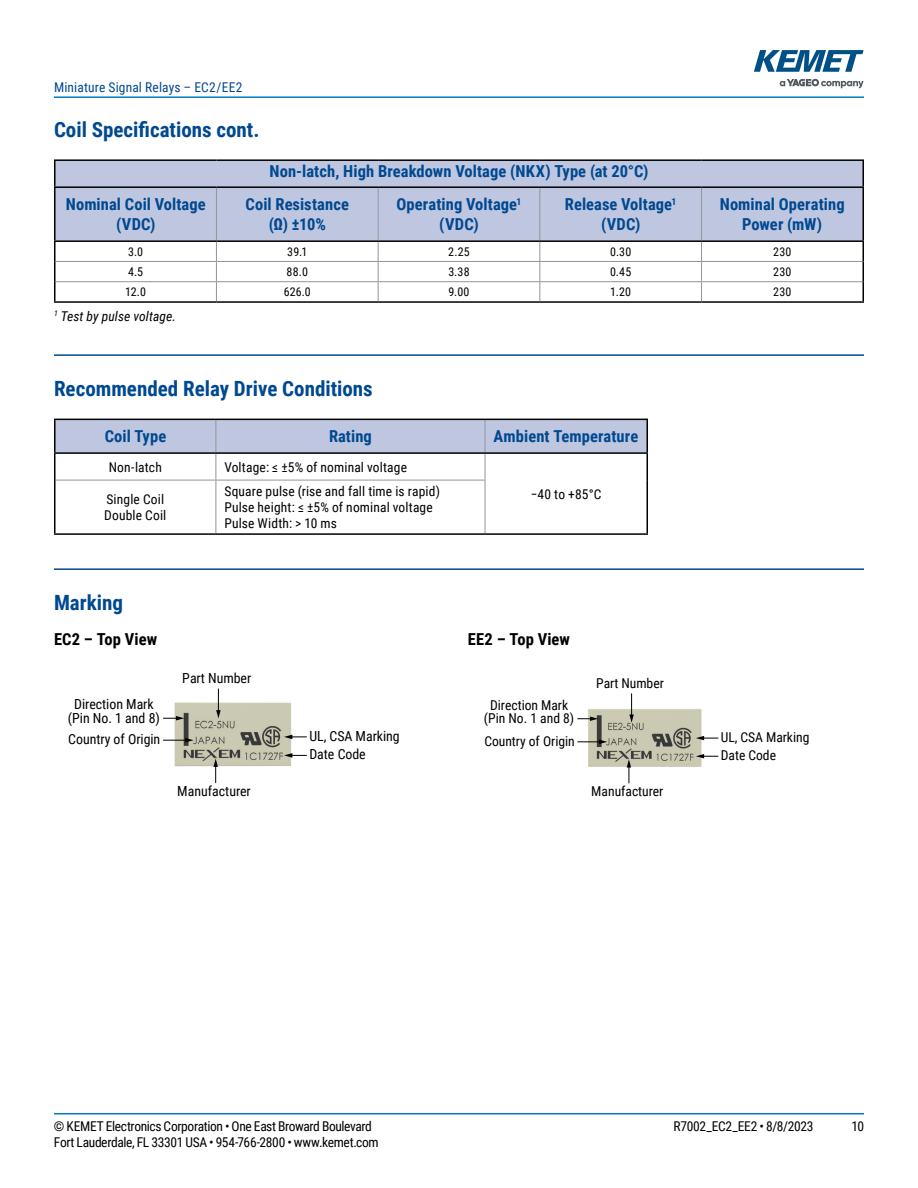
<style>
.page{position:relative;width:918px;height:1188px;background:#fff}
.page>*{position:absolute;margin:0;border:0;box-sizing:border-box;transform-origin:0 0}
.t1{font:700 21px "Roboto Condensed";color:#004990}
.t2{font:700 16.5px/19.8px "Roboto Condensed";letter-spacing:.005em;color:#004990;text-align:center}
.t3{font:700 16.5px "Roboto Condensed";color:#000}
.t4{font:13.95px/14px "Roboto Condensed";color:#000;text-align:center}
.t5{font:13.65px/13.6px "Roboto Condensed";color:#000;text-align:center}
.t6{font:13.5px/16.2px "Roboto Condensed";letter-spacing:.005em;color:#000}
.t7{font:13.5px "Roboto Condensed";letter-spacing:-.025em;color:#000}
.t8{font:13.5px "Roboto Condensed";letter-spacing:.01em;color:#004990}
.t9{font:13.5px "Roboto Condensed";letter-spacing:-.02em;color:#000}
.t10{font:italic 13.5px "Roboto Condensed";letter-spacing:.01em;color:#000}
.t11{font:12px "Roboto Condensed";letter-spacing:.02em;color:#000}
</style>
<div class="page">
<hr style="left:54px;top:1113px;width:810px;height:2px;background:#007dc3">
<hr style="left:54px;top:96px;width:810px;height:2px;background:#007dc3">
<svg style="left:780px;top:79px;width:84px;height:9px"></svg>
<svg style="left:754px;top:50px;width:110px;height:22px"></svg>
<hr style="left:54px;top:354px;width:810px;height:2px;background:#004990">
<hr style="left:54px;top:568px;width:810px;height:2px;background:#004990">
<div style="left:56px;top:161px;width:806px;height:79px;background:#bfc6e0"></div>
<hr style="left:216px;top:188px;width:1px;height:52px;background:#939598">
<hr style="left:378px;top:188px;width:1px;height:52px;background:#939598">
<hr style="left:539px;top:188px;width:1px;height:52px;background:#939598">
<svg style="left:216px;top:242px;width:1px;height:59px"></svg>
<svg style="left:378px;top:242px;width:1px;height:59px"></svg>
<svg style="left:539px;top:242px;width:1px;height:59px"></svg>
<svg style="left:701px;top:242px;width:1px;height:59px"></svg>
<hr style="left:701px;top:188px;width:1px;height:52px;background:#939598">
<hr style="left:56px;top:261px;width:160px;height:1px;background:#939598">
<hr style="left:216px;top:261px;width:162px;height:1px;background:#939598">
<hr style="left:378px;top:261px;width:162px;height:1px;background:#939598">
<hr style="left:540px;top:261px;width:162px;height:1px;background:#939598">
<hr style="left:702px;top:261px;width:161px;height:1px;background:#939598">
<hr style="left:56px;top:281px;width:160px;height:1px;background:#939598">
<hr style="left:216px;top:281px;width:162px;height:1px;background:#939598">
<hr style="left:378px;top:281px;width:162px;height:1px;background:#939598">
<hr style="left:540px;top:281px;width:162px;height:1px;background:#939598">
<hr style="left:702px;top:281px;width:161px;height:1px;background:#939598">
<hr style="left:54px;top:186px;width:162px;height:2px;background:#000">
<hr style="left:216px;top:186px;width:162px;height:2px;background:#000">
<hr style="left:378px;top:186px;width:162px;height:2px;background:#000">
<hr style="left:540px;top:186px;width:162px;height:2px;background:#000">
<hr style="left:702px;top:186px;width:162px;height:2px;background:#000">
<hr style="left:54px;top:159px;width:162px;height:2px;background:#000">
<hr style="left:54px;top:161px;width:2px;height:25px;background:#000">
<hr style="left:216px;top:159px;width:162px;height:2px;background:#000">
<hr style="left:378px;top:159px;width:162px;height:2px;background:#000">
<hr style="left:540px;top:159px;width:162px;height:2px;background:#000">
<hr style="left:702px;top:159px;width:162px;height:2px;background:#000">
<hr style="left:862px;top:161px;width:2px;height:25px;background:#000">
<hr style="left:54px;top:188px;width:2px;height:52px;background:#000">
<hr style="left:862px;top:188px;width:2px;height:52px;background:#000">
<hr style="left:54px;top:240px;width:162px;height:2px;background:#000">
<hr style="left:216px;top:240px;width:162px;height:2px;background:#000">
<hr style="left:378px;top:240px;width:162px;height:2px;background:#000">
<hr style="left:540px;top:240px;width:162px;height:2px;background:#000">
<hr style="left:702px;top:240px;width:162px;height:2px;background:#000">
<svg style="left:54px;top:242px;width:2px;height:19px"></svg>
<svg style="left:862px;top:242px;width:2px;height:19px"></svg>
<hr style="left:54px;top:261px;width:2px;height:21px;background:#000">
<hr style="left:862px;top:261px;width:2px;height:21px;background:#000">
<svg style="left:54px;top:282px;width:2px;height:19px"></svg>
<svg style="left:862px;top:282px;width:2px;height:19px"></svg>
<hr style="left:54px;top:301px;width:162px;height:2px;background:#000">
<hr style="left:216px;top:301px;width:162px;height:2px;background:#000">
<hr style="left:378px;top:301px;width:162px;height:2px;background:#000">
<hr style="left:540px;top:301px;width:162px;height:2px;background:#000">
<hr style="left:702px;top:301px;width:162px;height:2px;background:#000">
<svg style="left:56px;top:420px;width:590px;height:60px"></svg>
<hr style="left:216px;top:480px;width:1px;height:53px;background:#939598">
<hr style="left:485px;top:480px;width:1px;height:53px;background:#939598">
<hr style="left:485px;top:420px;width:1px;height:32px;background:#939598">
<hr style="left:56px;top:480px;width:160px;height:1px;background:#939598">
<hr style="left:216px;top:480px;width:269px;height:1px;background:#939598">
<hr style="left:54px;top:454px;width:2px;height:26px;background:#000">
<hr style="left:646px;top:454px;width:2px;height:26px;background:#000">
<hr style="left:54px;top:480px;width:2px;height:53px;background:#000">
<hr style="left:646px;top:480px;width:2px;height:53px;background:#000">
<hr style="left:54px;top:533px;width:162px;height:2px;background:#000">
<hr style="left:216px;top:533px;width:269px;height:2px;background:#000">
<hr style="left:485px;top:533px;width:163px;height:2px;background:#000">
<hr style="left:54px;top:419px;width:162px;height:1px;background:#000">
<hr style="left:54px;top:420px;width:2px;height:32px;background:#000">
<hr style="left:216px;top:419px;width:269px;height:1px;background:#000">
<hr style="left:485px;top:419px;width:163px;height:1px;background:#000">
<hr style="left:646px;top:420px;width:2px;height:32px;background:#000">
<hr style="left:54px;top:452px;width:162px;height:2px;background:#000">
<hr style="left:216px;top:452px;width:269px;height:2px;background:#000">
<hr style="left:485px;top:452px;width:163px;height:2px;background:#000">
<img style="left:174px;top:702px;width:117px;height:64px">
<svg style="left:284px;top:753px;width:23px;height:5px"></svg>
<svg style="left:284px;top:735px;width:23px;height:4px"></svg>
<svg style="left:213px;top:759px;width:5px;height:24px"></svg>
<svg style="left:216px;top:689px;width:5px;height:29px"></svg>
<svg style="left:163px;top:716px;width:21px;height:4px"></svg>
<svg style="left:163px;top:738px;width:31px;height:4px"></svg>
<img style="left:588px;top:709px;width:114px;height:58px">
<svg style="left:696px;top:754px;width:22px;height:4px"></svg>
<svg style="left:696px;top:736px;width:22px;height:4px"></svg>
<svg style="left:627px;top:759px;width:4px;height:24px"></svg>
<svg style="left:629px;top:694px;width:5px;height:29px"></svg>
<svg style="left:578px;top:717px;width:20px;height:4px"></svg>
<svg style="left:578px;top:740px;width:29px;height:4px"></svg>
<p class="t8" style="left:54px;top:78px;width:190px">Miniature Signal Relays – EC2/EE2</p>
<p class="t1" style="left:54px;top:115px;width:207px">Coil Specifications cont.</p>
<p class="t2" style="left:270px;top:161px;width:380px">Non-latch, High Breakdown Voltage (NKX) Type (at 20°C)</p>
<p class="t2" style="left:66px;top:194px;width:141px">Nominal Coil Voltage (VDC)</p>
<p class="t2" style="left:246px;top:194px;width:105px">Coil Resistance (Ω) ±10%</p>
<p class="t2" style="left:397px;top:194px;width:126px">Operating Voltage<sup>1 </sup>(VDC)</p>
<p class="t2" style="left:565px;top:194px;width:113px">Release Voltage<sup>1 </sup>(VDC)</p>
<p class="t2" style="left:720px;top:194px;width:126px">Nominal Operating<br>Power (mW)</p>
<p class="t11" style="left:128px;top:243px;width:17px">3.0</p>
<p class="t11" style="left:287px;top:243px;width:22px">39.1</p>
<p class="t11" style="left:448px;top:243px;width:23px">2.25</p>
<p class="t11" style="left:610px;top:243px;width:23px">0.30</p>
<p class="t11" style="left:773px;top:243px;width:20px">230</p>
<p class="t11" style="left:128px;top:263px;width:17px">4.5</p>
<p class="t11" style="left:287px;top:263px;width:23px">88.0</p>
<p class="t11" style="left:448px;top:263px;width:23px">3.38</p>
<p class="t11" style="left:610px;top:263px;width:23px">0.45</p>
<p class="t11" style="left:773px;top:263px;width:20px">230</p>
<p class="t11" style="left:125px;top:284px;width:22px">12.0</p>
<p class="t11" style="left:284px;top:284px;width:29px">626.0</p>
<p class="t11" style="left:448px;top:284px;width:23px">9.00</p>
<p class="t11" style="left:610px;top:284px;width:22px">1.20</p>
<p class="t11" style="left:773px;top:284px;width:20px">230</p>
<p class="t10" style="left:54px;top:307px;width:124px"><sup>1</sup> Test by pulse voltage.</p>
<p class="t1" style="left:54px;top:374px;width:320px">Recommended Relay Drive Conditions</p>
<p class="t2" style="left:105px;top:426px;width:63px">Coil Type</p>
<p class="t2" style="left:329px;top:426px;width:44px">Rating</p>
<p class="t2" style="left:494px;top:426px;width:146px">Ambient Temperature</p>
<p class="t6" style="left:109px;top:458px;width:55px">Non-latch</p>
<p class="t6" style="left:224px;top:458px;width:184px">Voltage: ≤ ±5% of nominal voltage</p>
<p class="t6" style="left:531px;top:485px;width:72px">−40 to +85°C</p>
<p class="t6" style="left:104px;top:491px;width:64px">Single Coil<br>Double Coil</p>
<p class="t6" style="left:224px;top:483px;width:217px">Square pulse (rise and fall time is rapid)<br>Pulse height: ≤ ±5% of nominal voltage<br>Pulse Width: &gt; 10 ms</p>
<p class="t1" style="left:54px;top:588px;width:71px">Marking</p>
<p class="t3" style="left:54px;top:628px;width:105px">EC2 – Top View</p>
<p class="t3" style="left:468px;top:628px;width:103px">EE2 – Top View</p>
<p class="t4" style="left:182px;top:670px;width:70px">Part Number</p>
<p class="t5" style="left:596px;top:676px;width:69px">Part Number</p>
<p class="t4" style="left:68px;top:696px;width:93px">Direction Mark (Pin No. 1 and 8)</p>
<p class="t5" style="left:484px;top:697px;width:92px">Direction Mark (Pin No. 1 and 8)</p>
<p class="t4" style="left:68px;top:732px;width:94px">Country of Origin</p>
<p class="t4" style="left:309px;top:729px;width:92px">UL, CSA Marking</p>
<p class="t4" style="left:309px;top:747px;width:58px">Date Code</p>
<p class="t5" style="left:484px;top:734px;width:92px">Country of Origin</p>
<p class="t5" style="left:721px;top:730px;width:90px">UL, CSA Marking</p>
<p class="t5" style="left:721px;top:748px;width:57px">Date Code</p>
<p class="t4" style="left:177px;top:784px;width:75px">Manufacturer</p>
<p class="t5" style="left:591px;top:784px;width:74px">Manufacturer</p>
<p class="t7" style="left:54px;top:1116px;width:319px">© KEMET Electronics Corporation • One East Broward Boulevard</p>
<p class="t9" style="left:674px;top:1116px;width:142px">R7002_EC2_EE2 • 8/8/2023</p>
<p class="t6" style="left:852px;top:1117px;width:14px">10</p>
<p class="t7" style="left:54px;top:1133px;width:326px">Fort Lauderdale, FL 33301 USA • 954-766-2800 • www.kemet.com</p>
</div>
